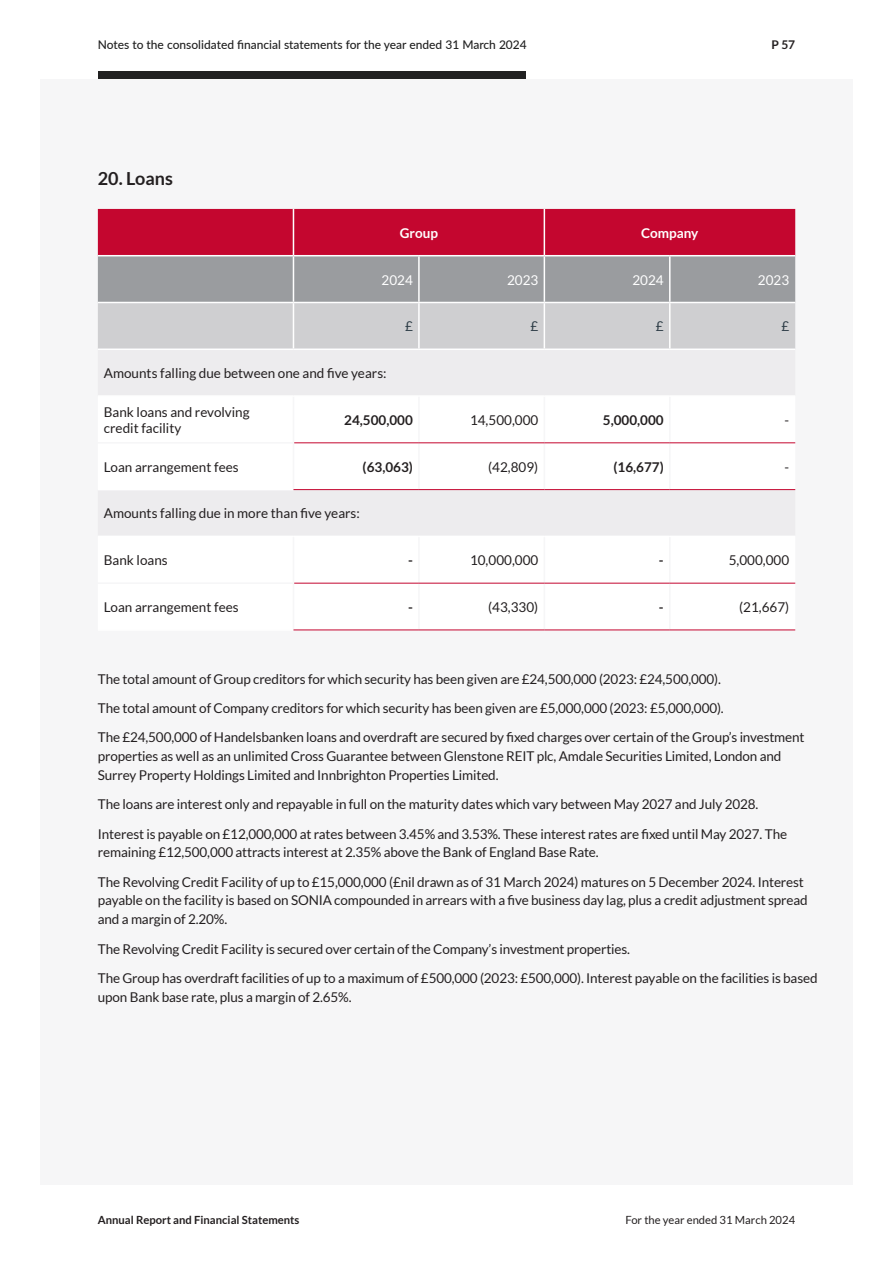
<style>
.page{position:relative;width:893px;height:1263px;background:#fff}
.page>*{position:absolute;margin:0;border:0;box-sizing:border-box;transform-origin:0 0}
.t1{font:700 18px "Lato";color:#231f20}
.t2{font:13.5px/18.8px "Lato";letter-spacing:-.01em;color:#231f20}
.t3{font:700 13.5px "Lato";color:#231f20}
.t4{font:13.5px "Lato";color:#fff}
.t5{font:700 13.5px "Lato";color:#fff}
.t6{font:13.5px "Lato";color:#2f3e48}
.t7{font:500 12px "Lato";color:#212121}
.t8{font:700 12px "Lato";color:#231f20}
.t9{font:700 11.25px "Lato";color:#231f20}
.t10{font:11.25px "Lato";color:#231f20}
</style>
<div class="page">
<div style="left:40px;top:79px;width:813px;height:1105px;background:#f6f6f7"></div>
<svg style="left:98px;top:209px;width:697px;height:139px;background:#ba7b8a"></svg>
<svg style="left:293px;top:443px;width:502px;height:140px;fill:#fff"></svg>
<hr style="left:98px;top:629px;width:195px;height:2px;background:#fff">
<hr style="left:293px;top:209px;width:1px;height:46px;background:#fff">
<hr style="left:544px;top:209px;width:1px;height:46px;background:#fff">
<hr style="left:98px;top:255px;width:195px;height:1px;background:#fff">
<hr style="left:293px;top:255px;width:126px;height:1px;background:#fff">
<hr style="left:293px;top:256px;width:1px;height:46px;background:#fff">
<hr style="left:419px;top:255px;width:125px;height:1px;background:#fff">
<hr style="left:418px;top:256px;width:2px;height:46px;background:#fff">
<hr style="left:544px;top:255px;width:126px;height:1px;background:#fff">
<hr style="left:544px;top:256px;width:1px;height:46px;background:#fff">
<hr style="left:670px;top:255px;width:125px;height:1px;background:#fff">
<hr style="left:669px;top:256px;width:2px;height:46px;background:#fff">
<hr style="left:98px;top:302px;width:195px;height:1px;background:#fff">
<hr style="left:293px;top:302px;width:126px;height:1px;background:#fff">
<hr style="left:293px;top:303px;width:1px;height:45px;background:#fff">
<hr style="left:419px;top:302px;width:125px;height:1px;background:#fff">
<hr style="left:418px;top:303px;width:2px;height:45px;background:#fff">
<hr style="left:544px;top:302px;width:126px;height:1px;background:#fff">
<hr style="left:544px;top:303px;width:1px;height:45px;background:#fff">
<hr style="left:670px;top:302px;width:125px;height:1px;background:#fff">
<hr style="left:669px;top:303px;width:2px;height:45px;background:#fff">
<hr style="left:98px;top:348px;width:195px;height:2px;background:#fff">
<hr style="left:293px;top:348px;width:126px;height:2px;background:#fff">
<hr style="left:419px;top:348px;width:125px;height:2px;background:#fff">
<hr style="left:544px;top:348px;width:126px;height:2px;background:#fff">
<hr style="left:670px;top:348px;width:125px;height:2px;background:#fff">
<hr style="left:98px;top:395px;width:195px;height:2px;background:#fff">
<hr style="left:293px;top:395px;width:126px;height:2px;background:#fff">
<hr style="left:419px;top:395px;width:125px;height:2px;background:#fff">
<hr style="left:544px;top:395px;width:126px;height:2px;background:#fff">
<hr style="left:670px;top:395px;width:125px;height:2px;background:#fff">
<hr style="left:98px;top:489px;width:195px;height:1px;background:#fff">
<hr style="left:98px;top:536px;width:195px;height:1px;background:#fff">
<hr style="left:293px;top:536px;width:126px;height:1px;background:#fff">
<hr style="left:419px;top:536px;width:125px;height:1px;background:#fff">
<hr style="left:544px;top:536px;width:126px;height:1px;background:#fff">
<hr style="left:670px;top:536px;width:125px;height:1px;background:#fff">
<hr style="left:98px;top:442px;width:196px;height:2px;background:#f6f6f7">
<hr style="left:293px;top:444px;width:1px;height:45px;background:#f6f6f7">
<hr style="left:418px;top:443px;width:2px;height:46px;background:#f6f6f7">
<hr style="left:544px;top:443px;width:1px;height:46px;background:#f6f6f7">
<hr style="left:669px;top:443px;width:2px;height:46px;background:#f6f6f7">
<hr style="left:293px;top:537px;width:1px;height:45px;background:#f6f6f7">
<hr style="left:418px;top:537px;width:2px;height:46px;background:#f6f6f7">
<hr style="left:544px;top:537px;width:1px;height:46px;background:#f6f6f7">
<hr style="left:669px;top:537px;width:2px;height:46px;background:#f6f6f7">
<hr style="left:98px;top:582px;width:196px;height:2px;background:#f6f6f7">
<hr style="left:294px;top:442px;width:125px;height:1px;background:#c4062f">
<hr style="left:419px;top:442px;width:125px;height:1px;background:#c4062f">
<hr style="left:544px;top:442px;width:126px;height:1px;background:#c4062f">
<hr style="left:670px;top:442px;width:125px;height:1px;background:#c4062f">
<hr style="left:293px;top:489px;width:126px;height:1px;background:#c4062f">
<hr style="left:419px;top:489px;width:125px;height:1px;background:#c4062f">
<hr style="left:544px;top:489px;width:126px;height:1px;background:#c4062f">
<hr style="left:670px;top:489px;width:125px;height:1px;background:#c4062f">
<hr style="left:294px;top:583px;width:125px;height:1px;background:#c4062f">
<hr style="left:419px;top:583px;width:125px;height:1px;background:#c4062f">
<hr style="left:544px;top:583px;width:126px;height:1px;background:#c4062f">
<hr style="left:670px;top:583px;width:125px;height:1px;background:#c4062f">
<hr style="left:293px;top:629px;width:126px;height:1px;background:#c4062f">
<hr style="left:419px;top:629px;width:125px;height:1px;background:#c4062f">
<hr style="left:544px;top:629px;width:126px;height:1px;background:#c4062f">
<hr style="left:670px;top:629px;width:125px;height:1px;background:#c4062f">
<div style="left:98px;top:72px;width:428px;height:7px;background:#212121"></div>
<p class="t7" style="left:98px;top:36px;width:431px">Notes to the consolidated financial statements for the year ended 31 March 2024</p>
<p class="t8" style="left:771px;top:38px;width:25px">P 57</p>
<p class="t1" style="left:98px;top:168px;width:77px">20. Loans</p>
<p class="t5" style="left:400px;top:225px;width:40px">Group</p>
<p class="t5" style="left:641px;top:225px;width:59px">Company</p>
<p class="t4" style="left:382px;top:272px;width:33px">2024</p>
<p class="t4" style="left:507px;top:272px;width:33px">2023</p>
<p class="t4" style="left:632px;top:272px;width:33px">2024</p>
<p class="t4" style="left:758px;top:272px;width:33px">2023</p>
<p class="t6" style="left:405px;top:319px;width:9px">£</p>
<p class="t6" style="left:530px;top:319px;width:9px">£</p>
<p class="t6" style="left:656px;top:319px;width:9px">£</p>
<p class="t6" style="left:781px;top:319px;width:9px">£</p>
<p class="t2" style="left:104px;top:364px;width:284px">Amounts falling due between one and five years:</p>
<p class="t2" style="left:104px;top:404px;width:147px;line-height:16.2px">Bank loans and revolving credit facility</p>
<p class="t3" style="left:344px;top:412px;width:70px">24,500,000</p>
<p class="t2" style="left:470px;top:410px;width:70px">14,500,000</p>
<p class="t3" style="left:603px;top:412px;width:62px">5,000,000</p>
<p class="t2" style="left:785px;top:410px;width:6px">-</p>
<p class="t2" style="left:104px;top:457px;width:136px">Loan arrangement fees</p>
<p class="t3" style="left:363px;top:459px;width:52px">(63,063)</p>
<p class="t2" style="left:488px;top:457px;width:52px">(42,809)</p>
<p class="t3" style="left:613px;top:459px;width:52px">(16,677)</p>
<p class="t2" style="left:785px;top:457px;width:6px">-</p>
<p class="t2" style="left:104px;top:504px;width:258px">Amounts falling due in more than five years:</p>
<p class="t2" style="left:104px;top:551px;width:65px">Bank loans</p>
<p class="t3" style="left:408px;top:552px;width:6px">-</p>
<p class="t2" style="left:470px;top:551px;width:70px">10,000,000</p>
<p class="t3" style="left:659px;top:552px;width:6px">-</p>
<p class="t2" style="left:729px;top:551px;width:62px">5,000,000</p>
<p class="t2" style="left:104px;top:598px;width:136px">Loan arrangement fees</p>
<p class="t3" style="left:408px;top:599px;width:6px">-</p>
<p class="t2" style="left:488px;top:598px;width:52px">(43,330)</p>
<p class="t3" style="left:659px;top:599px;width:6px">-</p>
<p class="t2" style="left:739px;top:598px;width:52px">(21,667)</p>
<p class="t2" style="left:98px;top:669px;width:625px">The total amount of Group creditors for which security has been given are £24,500,000 (2023: £24,500,000).</p>
<p class="t2" style="left:98px;top:698px;width:627px">The total amount of Company creditors for which security has been given are £5,000,000 (2023: £5,000,000).</p>
<p class="t2" style="left:98px;top:728px;width:708px">The £24,500,000 of Handelsbanken loans and overdraft are secured by fixed charges over certain of the Group’s investment properties as well as an unlimited Cross Guarantee between Glenstone REIT plc, Amdale Securities Limited, London and<br>Surrey Property Holdings Limited and Innbrighton Properties Limited.</p>
<p class="t2" style="left:98px;top:795px;width:662px">The loans are interest only and repayable in full on the maturity dates which vary between May 2027 and July 2028.</p>
<p class="t2" style="left:98px;top:824px;width:691px">Interest is payable on £12,000,000 at rates between 3.45% and 3.53%. These interest rates are fixed until May 2027. The remaining £12,500,000 attracts interest at 2.35% above the Bank of England Base Rate.</p>
<p class="t2" style="left:98px;top:872px;width:711px">The Revolving Credit Facility of up to £15,000,000 (£nil drawn as of 31 March 2024) matures on 5 December 2024. Interest payable on the facility is based on SONIA compounded in arrears with a five business day lag, plus a credit adjustment spread and a margin of 2.20%.</p>
<p class="t2" style="left:98px;top:939px;width:534px">The Revolving Credit Facility is secured over certain of the Company’s investment properties.</p>
<p class="t2" style="left:98px;top:969px;width:721px">The Group has overdraft facilities of up to a maximum of £500,000 (2023: £500,000). Interest payable on the facilities is based upon Bank base rate, plus a margin of 2.65%.</p>
<p class="t9" style="left:98px;top:1213px;width:203px">Annual Report and Financial Statements</p>
<p class="t10" style="left:625px;top:1213px;width:171px">For the year ended 31 March 2024</p>
</div>
